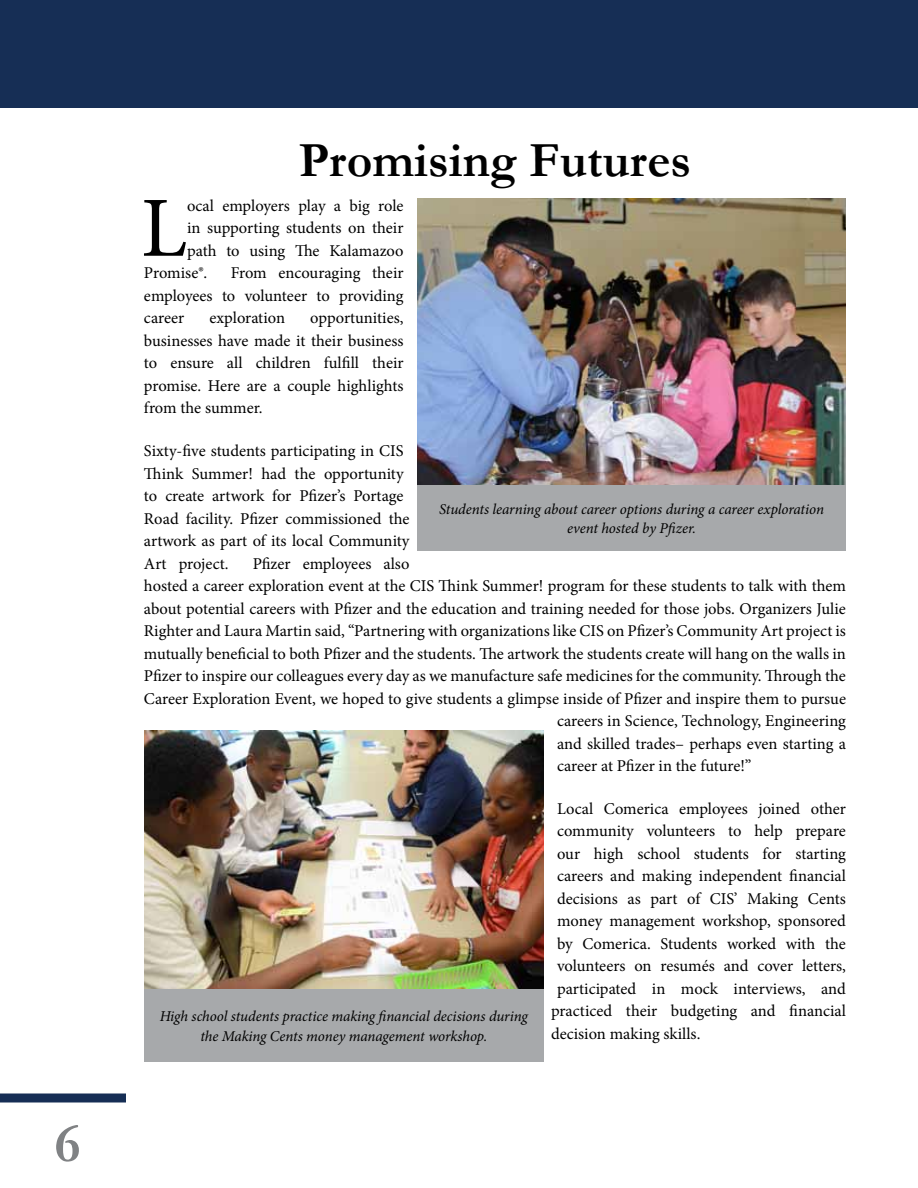
<style>
.page{position:relative;width:918px;height:1188px;background:#fff}
.page>*{position:absolute;margin:0;border:0;box-sizing:border-box;transform-origin:0 0}
.t1{font:85.8px "Minion Pro";color:#000}
.t2{font:700 55.5px "Garamond";color:#808284}
.t3{font:700 49.5px "Garamond";color:#000}
.t4{font:16.5px/22.5px "Minion Pro";color:#000;text-align:justify}
.t5{font:italic 15px/19.5px "Minion Pro";letter-spacing:-.005em;color:#000;text-align:center}
</style>
<div class="page">
<div style="left:0;top:0;width:918px;height:108px;background:#162e55"></div>
<div style="left:0;top:1094px;width:126px;height:8px;background:#162e55"></div>
<img style="left:417px;top:199px;width:429px;height:287px">
<div style="left:417px;top:486px;width:429px;height:65px;background:#a7a9ab"></div>
<img style="left:144px;top:731px;width:400px;height:258px">
<div style="left:144px;top:989px;width:400px;height:73px;background:#a7a9ab"></div>
<h2 class="t2" style="left:54px;top:1106px;width:28px">6</h2>
<h3 class="t3" style="left:299px;top:126px;width:394px">Promising Futures</h3>
<h1 class="t1" style="left:141px;top:171px;width:48px">L</h1>
<p class="t4" style="left:187px;top:194px;width:218px">ocal employers play a big role</p>
<p class="t4" style="left:187px;top:217px;width:218px">in supporting students on their</p>
<p class="t4" style="left:187px;top:239px;width:218px">path to using The Kalamazoo</p>
<p class="t4" style="left:144px;top:262px;width:65px">Promise®.</p>
<p class="t4" style="left:144px;top:262px;width:261px;text-indent:87px">From encouraging their employees to volunteer to providing career</p>
<p class="t4" style="left:210px;top:307px;width:77px">exploration</p>
<p class="t4" style="left:144px;top:307px;width:261px;text-indent:166px">opportunities, businesses have made it their business to ensure all children fulfill their promise. Here are a couple highlights from the summer.</p>
<p class="t4" style="left:144px;top:440px;width:267px;text-align:left">Sixty-five students participating in CIS Think Summer! had the opportunity to create artwork for Pfizer’s Portage Road facility. Pfizer commissioned the artwork as part of its local Community Art project.</p>
<p class="t5" style="left:439px;top:499px;width:386px">Students learning about career options during a career exploration event hosted by Pfizer.</p>
<p class="t4" style="left:253px;top:552px;width:158px">Pfizer employees also</p>
<p class="t4" style="left:144px;top:575px;width:704px">hosted a career exploration event at the CIS Think Summer! program for these students to talk with them</p>
<p class="t4" style="left:144px;top:597px;width:703px">about potential careers with Pfizer and the education and training needed for those jobs. Organizers Julie</p>
<p class="t4" style="left:144px;top:620px;width:703px">Righter and Laura Martin said, “Partnering with organizations like CIS on Pfizer’s Community Art project is</p>
<p class="t4" style="left:144px;top:642px;width:703px">mutually beneficial to both Pfizer and the students. The artwork the students create will hang on the walls in</p>
<p class="t4" style="left:144px;top:665px;width:703px">Pfizer to inspire our colleagues every day as we manufacture safe medicines for the community. Through the</p>
<p class="t4" style="left:144px;top:687px;width:704px">Career Exploration Event, we hoped to give students a glimpse inside of Pfizer and inspire them to pursue</p>
<p class="t4" style="left:557px;top:710px;width:290px">careers in Science, Technology, Engineering</p>
<p class="t4" style="left:557px;top:732px;width:290px">and skilled trades– perhaps even starting a</p>
<p class="t4" style="left:557px;top:755px;width:196px">career at Pfizer in the future!”</p>
<p class="t4" style="left:557px;top:797px;width:290px">Local Comerica employees joined other</p>
<p class="t4" style="left:557px;top:820px;width:290px">community volunteers to help prepare</p>
<p class="t4" style="left:557px;top:842px;width:290px">our high school students for starting</p>
<p class="t4" style="left:557px;top:865px;width:290px">careers and making independent financial</p>
<p class="t4" style="left:557px;top:887px;width:290px">decisions as part of CIS’ Making Cents</p>
<p class="t4" style="left:557px;top:910px;width:290px">money management workshop, sponsored</p>
<p class="t4" style="left:557px;top:932px;width:290px">by Comerica. Students worked with the</p>
<p class="t4" style="left:557px;top:955px;width:290px">volunteers on resumés and cover letters,</p>
<p class="t4" style="left:557px;top:978px;width:290px">participated in mock interviews, and</p>
<p class="t4" style="left:551px;top:1000px;width:296px">practiced their budgeting and financial</p>
<p class="t4" style="left:551px;top:1023px;width:151px">decision making skills.</p>
<p class="t5" style="left:160px;top:1007px;width:370px">High school students practice making financial decisions during the Making Cents money management workshop.</p>
</div>
